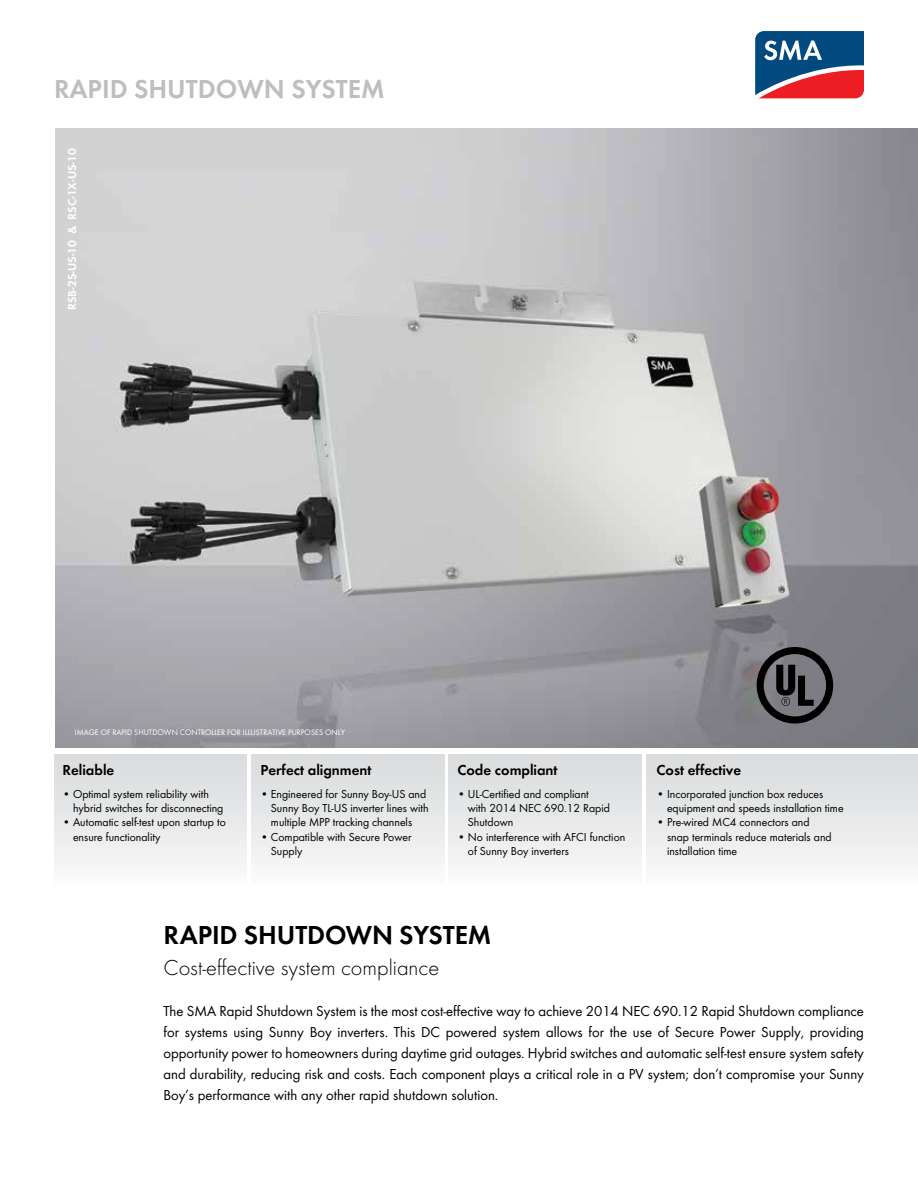
<style>
.page{position:relative;width:918px;height:1188px;background:#fff}
.page>*{position:absolute;margin:0;border:0;box-sizing:border-box;transform-origin:0 0}
.t1{font:600 27px "SMA Futura Global";letter-spacing:-.005em;color:#000}
.t2{font:600 27px "SMA Futura Global";color:#bcbec0}
.t3{font:22.5px "SMA Futura Global Light";color:#000}
.t4{font:15px/21px "SMA Futura Global";color:#000;text-align:justify}
.t5{font:600 15px "SMA Futura Global";color:#000}
.t6{font:12px/14.4px "SMA Futura Global";color:#000}
.t7{font:600 12px "SMA Futura Global";color:#fff}
.t8{font:8.25px "SMA Futura Global";color:#fff}
</style>
<div class="page">
<div style="left:252px;top:752px;width:193px;height:135px;background:linear-gradient(to bottom,#d8dadb,#fafafa)"></div>
<div style="left:54px;top:752px;width:193px;height:135px;background:linear-gradient(to bottom,#d8dadb,#fafafa)"></div>
<div style="left:449px;top:752px;width:193px;height:135px;background:linear-gradient(to bottom,#d8dadb,#fafafa)"></div>
<div style="left:646px;top:752px;width:272px;height:135px;background:linear-gradient(to bottom,#d8dadb,#fafafa)"></div>
<hr style="left:54px;top:749px;width:864px;height:4px;background:#fff">
<svg style="left:755px;top:31px;width:109px;height:67px;background:#655879"></svg>
<img style="left:55px;top:129px;width:863px;height:619px">
<svg style="left:757px;top:647px;width:76px;height:77px;background:#4e4d51"></svg>
<h1 class="t2" style="left:54px;top:73px;width:332px">RAPID SHUTDOWN SYSTEM</h1>
<p class="t7" style="left:65px;top:310px;width:163px;rotate:-90deg">RSB-2S-US-10 &amp; RSC-1X-US-10</p>
<p class="t8" style="left:75px;top:727px;width:272px">IMAGE OF RAPID SHUTDOWN CONTROLLER FOR ILLUSTRATIVE PURPOSES ONLY</p>
<p class="t5" style="left:63px;top:761px;width:53px">Reliable</p>
<p class="t6" style="left:73px;top:786px;width:152px;text-indent:-10px">• Optimal system reliability with hybrid switches for disconnecting</p>
<p class="t6" style="left:73px;top:815px;width:154px;text-indent:-10px">• Automatic self-test upon startup to ensure functionality</p>
<p class="t5" style="left:260px;top:761px;width:113px">Perfect alignment</p>
<p class="t6" style="left:271px;top:786px;width:159px;text-indent:-10px">• Engineered for Sunny Boy-US and<br>Sunny Boy TL-US inverter lines with multiple MPP tracking channels</p>
<p class="t6" style="left:271px;top:829px;width:142px;text-indent:-10px">• Compatible with Secure Power<br>Supply</p>
<p class="t5" style="left:457px;top:761px;width:102px">Code compliant</p>
<p class="t6" style="left:468px;top:786px;width:143px;text-indent:-10px">• UL-Certified and compliant with 2014 NEC 690.12 Rapid<br>Shutdown</p>
<p class="t6" style="left:468px;top:829px;width:159px;text-indent:-10px">• No interference with AFCI function of Sunny Boy inverters</p>
<p class="t5" style="left:657px;top:761px;width:86px">Cost effective</p>
<p class="t6" style="left:667px;top:786px;width:178px;text-indent:-10px">• Incorporated junction box reduces equipment and speeds installation time</p>
<p class="t6" style="left:667px;top:815px;width:166px;text-indent:-10px">• Pre-wired MC4 connectors and snap terminals reduce materials and installation time</p>
<h1 class="t1" style="left:163px;top:919px;width:329px">RAPID SHUTDOWN SYSTEM</h1>
<h2 class="t3" style="left:163px;top:954px;width:277px">Cost-effective system compliance</h2>
<p class="t4" style="left:163px;top:1000px;width:702px">The SMA Rapid Shutdown System is the most cost-effective way to achieve 2014 NEC 690.12 Rapid Shutdown compliance for systems using Sunny Boy inverters. This DC powered system allows for the use of Secure Power Supply, providing opportunity power to homeowners during daytime grid outages. Hybrid switches and automatic self-test ensure system safety and durability, reducing risk and costs. Each component plays a critical role in a PV system; don’t compromise your Sunny Boy’s performance with any other rapid shutdown solution.</p>
</div>
